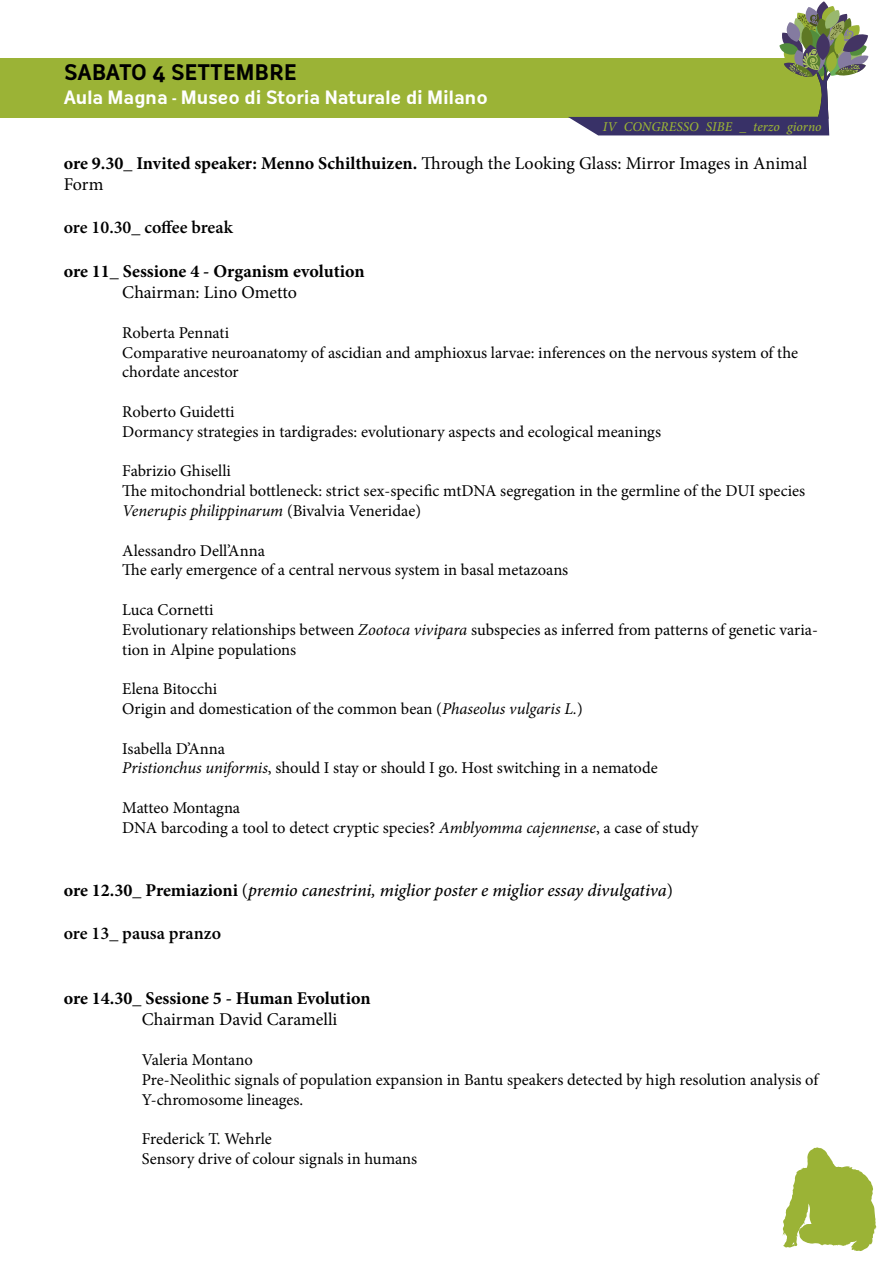
<style>
.page{position:relative;width:893px;height:1263px;background:#fff}
.page>*{position:absolute;margin:0;border:0;box-sizing:border-box;transform-origin:0 0}
.t1{font:700 21px "Oceania";color:#000}
.t2{font:18px/21.6px "Minion Pro";letter-spacing:-.005em;color:#000}
.t3{font:italic 500 18px "Minion Pro";letter-spacing:-.01em;color:#000}
.t4{font:700 18px "Minion Pro";letter-spacing:-.005em;color:#000}
.t5{font:700 18px "Oceania";letter-spacing:-.01em;color:#fff}
.t6{font:600 18px "Minion Pro";color:#000}
.t7{font:16.5px/19.8px "Minion Pro";color:#000}
.t8{font:italic 500 13.5px "Minion Pro";color:#9bb336}
.s1{font-weight:700}
.s2{font-style:italic}
.s3{font-weight:700;font-style:normal}
.s4{font-weight:400;font-style:normal}
</style>
<div class="page">
<div style="left:0;top:58px;width:827px;height:60px;background:#9bb336"></div>
<svg style="left:568px;top:1px;width:301px;height:134px"></svg>
<svg style="left:782px;top:1147px;width:94px;height:104px"></svg>
<p class="t1" style="left:64px;top:60px;width:234px">SABATO 4 SETTEMBRE</p>
<p class="t5" style="left:64px;top:86px;width:426px">Aula Magna - Museo di Storia Naturale di Milano</p>
<p class="t8" style="left:603px;top:117px;width:220px">IV CONGRESSO SIBE _ terzo giorno</p>
<p class="t2" style="left:64px;top:152px;width:745px"><span class="s1">ore 9.30_ Invited speaker: Menno Schilthuizen.</span> Through the Looking Glass: Mirror Images in Animal<br>Form</p>
<p class="t6" style="left:64px;top:215px;width:171px">ore 10.30_ coffee break</p>
<p class="t4" style="left:64px;top:258px;width:302px">ore 11_ Sessione 4 - Organism evolution</p>
<p class="t2" style="left:122px;top:282px;width:176px">Chairman: Lino Ometto</p>
<p class="t7" style="left:122px;top:323px;width:677px">Roberta Pennati<br>Comparative neuroanatomy of ascidian and amphioxus larvae: inferences on the nervous system of the chordate ancestor</p>
<p class="t7" style="left:122px;top:402px;width:540px">Roberto Guidetti<br>Dormancy strategies in tardigrades: evolutionary aspects and ecological meanings</p>
<p class="t7" style="left:122px;top:461px;width:684px">Fabrizio Ghiselli<br>The mitochondrial bottleneck: strict sex-specific mtDNA segregation in the germline of the DUI species<br><span class="s2">Venerupis philippinarum</span> (Bivalvia Veneridae)</p>
<p class="t7" style="left:122px;top:540px;width:447px">Alessandro Dell’Anna<br>The early emergence of a central nervous system in basal metazoans</p>
<p class="t7" style="left:122px;top:600px;width:697px">Luca Cornetti<br>Evolutionary relationships between <span class="s2">Zootoca vivipara</span> subspecies as inferred from patterns of genetic varia&shy;tion in Alpine populations</p>
<p class="t7" style="left:122px;top:679px;width:462px">Elena Bitocchi<br>Origin and domestication of the common bean (<span class="s2">Phaseolus vulgaris L.</span>)</p>
<p class="t7" style="left:122px;top:738px;width:537px">Isabella D’Anna<br><span class="s2">Pristionchus uniformis</span>, should I stay or should I go. Host switching in a nematode</p>
<p class="t7" style="left:122px;top:798px;width:578px">Matteo Montagna<br>DNA barcoding a tool to detect cryptic species? <span class="s2">Amblyomma cajennense</span>, a case of study</p>
<p class="t3" style="left:64px;top:878px;width:611px"><span class="s3">ore 12.30_ Premiazioni</span> <span class="s4">(</span>premio canestrini, miglior poster e miglior essay divulgativa<span class="s4">)</span></p>
<p class="t6" style="left:64px;top:921px;width:159px">ore 13_ pausa pranzo</p>
<p class="t4" style="left:64px;top:985px;width:308px">ore 14.30_ Sessione 5 - Human Evolution</p>
<p class="t2" style="left:142px;top:1009px;width:197px">Chairman David Caramelli</p>
<p class="t7" style="left:142px;top:1050px;width:678px">Valeria Montano<br>Pre-Neolithic signals of population expansion in Bantu speakers detected by high resolution analysis of<br>Y-chromosome lineages.</p>
<p class="t7" style="left:142px;top:1129px;width:277px">Frederick T. Wehrle<br>Sensory drive of colour signals in humans</p>
</div>
